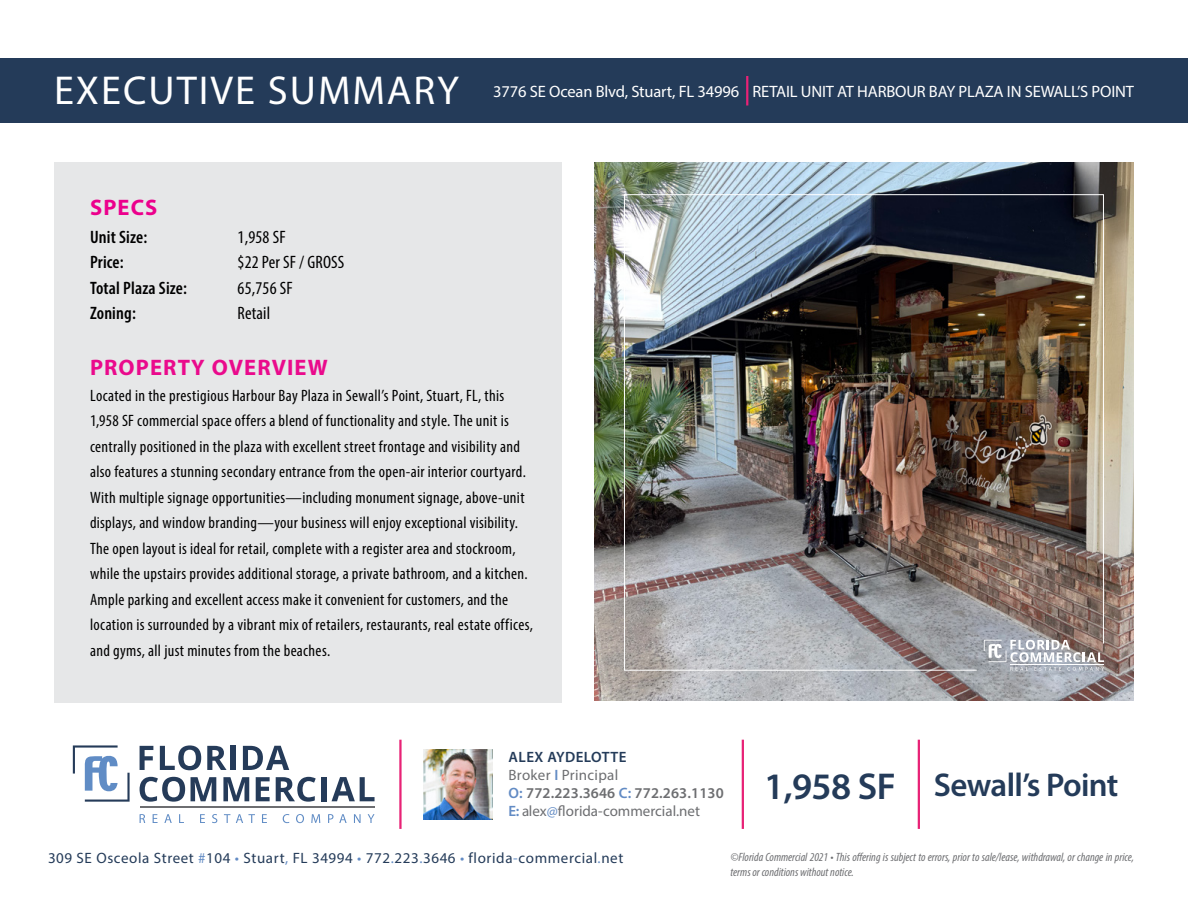
<style>
.page{position:relative;width:1188px;height:918px;background:#fff}
.page>*{position:absolute;margin:0;border:0;box-sizing:border-box;transform-origin:0 0}
.t1{font:40.5px "Myriad Pro";letter-spacing:.05em;color:#fff}
.t2{font:600 33px "Myriad Pro";letter-spacing:-.02em;color:#243b59}
.t3{font:700 22.5px "Myriad Pro";letter-spacing:.05em;color:#ea0a8c}
.t4{font:700 22.5px "Myriad Pro";letter-spacing:.05em;color:#ec008c}
.t5{font:600 condensed 18px/25.5px "Myriad Pro";letter-spacing:.01em;color:#000}
.t6{font:condensed 18px/25.5px "Myriad Pro";letter-spacing:.01em;color:#000}
.t7{font:condensed 16.5px/25.5px "Myriad Pro";letter-spacing:.02em;color:#000}
.t8{font:16.5px "Myriad Pro";letter-spacing:-.01em;color:#fff}
.t9{font:15px/18px "Myriad Pro";color:#6d6e71}
.t10{font:15px "Myriad Pro";letter-spacing:.04em;color:#243b59}
.t11{font:italic condensed 12px/15px "Myriad Pro";color:#6d6e71}
.s1{font-weight:600;color:#243b59}
.s2{font-weight:600;color:#628bc4}
.s3{font-weight:600}
.s4{color:#628bc4}
.s5{font-size:37.5px}
</style>
<div class="page">
<svg style="left:140px;top:746px;width:13px;height:24px"></svg>
<svg style="left:160px;top:745px;width:41px;height:25px"></svg>
<svg style="left:207px;top:746px;width:20px;height:24px"></svg>
<div style="left:231px;top:746px;width:5px;height:24px;background:#253b59"></div>
<svg style="left:243px;top:746px;width:46px;height:24px"></svg>
<svg style="left:140px;top:777px;width:45px;height:25px"></svg>
<svg style="left:191px;top:777px;width:25px;height:24px"></svg>
<svg style="left:223px;top:777px;width:26px;height:24px"></svg>
<svg style="left:256px;top:777px;width:14px;height:24px"></svg>
<svg style="left:276px;top:777px;width:40px;height:25px"></svg>
<div style="left:322px;top:777px;width:5px;height:24px;background:#253b59"></div>
<svg style="left:332px;top:777px;width:43px;height:24px"></svg>
<svg style="left:140px;top:814px;width:5px;height:9px"></svg>
<svg style="left:153px;top:814px;width:5px;height:9px"></svg>
<svg style="left:164px;top:814px;width:8px;height:9px"></svg>
<svg style="left:179px;top:814px;width:5px;height:9px"></svg>
<svg style="left:200px;top:814px;width:5px;height:9px"></svg>
<svg style="left:212px;top:814px;width:5px;height:9px"></svg>
<svg style="left:224px;top:814px;width:6px;height:9px"></svg>
<svg style="left:236px;top:814px;width:19px;height:9px"></svg>
<svg style="left:262px;top:814px;width:5px;height:9px"></svg>
<svg style="left:283px;top:814px;width:6px;height:9px"></svg>
<svg style="left:296px;top:814px;width:8px;height:9px"></svg>
<svg style="left:311px;top:814px;width:9px;height:9px"></svg>
<svg style="left:328px;top:814px;width:5px;height:9px"></svg>
<svg style="left:339px;top:814px;width:8px;height:9px"></svg>
<svg style="left:354px;top:814px;width:7px;height:9px"></svg>
<svg style="left:368px;top:814px;width:7px;height:9px"></svg>
<hr style="left:140px;top:807px;width:235px;height:1px;background:#6d6e71">
<svg style="left:73px;top:745px;width:57px;height:57px"></svg>
<hr style="left:399px;top:740px;width:3px;height:89px;background:#e82276">
<hr style="left:742px;top:740px;width:2px;height:89px;background:#e82276">
<hr style="left:918px;top:740px;width:2px;height:89px;background:#e82276">
<img style="left:424px;top:750px;width:68px;height:69px">
<img style="left:594px;top:162px;width:540px;height:538px">
<div style="left:0;top:58px;width:1188px;height:65px;background:#243b59"></div>
<hr style="left:746px;top:76px;width:2px;height:30px;background:#e82276">
<div style="left:54px;top:162px;width:508px;height:541px;background:#e6e7e8"></div>
<img style="left:623px;top:194px;width:481px;height:477px">
<h1 class="t1" style="left:54px;top:65px;width:406px">EXECUTIVE SUMMARY</h1>
<p class="t8" style="left:493px;top:81px;width:642px">3776 SE Ocean Blvd, Stuart, FL 34996 RETAIL UNIT AT HARBOUR BAY PLAZA IN SEWALL’S POINT</p>
<h3 class="t4" style="left:90px;top:193px;width:69px">SPECS</h3>
<p class="t5" style="left:90px;top:224px;width:99px">Unit Size:<br>Price:<br>Total Plaza Size:<br>Zoning:</p>
<p class="t6" style="left:238px;top:224px;width:108px">1,958 SF<br>$22 Per SF / GROSS<br>65,756 SF<br>Retail</p>
<h3 class="t3" style="left:90px;top:353px;width:239px">PROPERTY OVERVIEW</h3>
<p class="t7" style="left:90px;top:383px;width:444px">Located in the prestigious Harbour Bay Plaza in Sewall’s Point, Stuart, FL, this 1,958 SF commercial space offers a blend of functionality and style. The unit is centrally positioned in the plaza with excellent street frontage and visibility and also features a stunning secondary entrance from the open-air interior courtyard.<br>With multiple signage opportunities—including monument signage, above-unit displays, and window branding—your business will enjoy exceptional visibility.<br>The open layout is ideal for retail, complete with a register area and stockroom, while the upstairs provides additional storage, a private bathroom, and a kitchen.<br>Ample parking and excellent access make it convenient for customers, and the location is surrounded by a vibrant mix of retailers, restaurants, real estate offices, and gyms, all just minutes from the beaches.</p>
<p class="t9" style="left:509px;top:748px;width:217px"><span class="s1">ALEX AYDELOTTE<br></span>Broker <span class="s2">I</span> Principal<br><span class="s2">O:</span> <span class="s3">772.223.3646</span> <span class="s2">C:</span> <span class="s3">772.263.1130<br></span><span class="s2">E:</span> alex<span class="s4">@</span>florida-commercial.net</p>
<h2 class="t2" style="left:764px;top:764px;width:356px"><span class="s5">1,958 SF</span> Sewall’s Point</h2>
<p class="t10" style="left:48px;top:848px;width:577px">309 SE Osceola Street <span class="s4">#</span>104 <span class="s4">•</span> Stuart<span class="s4">,</span> FL 34994 <span class="s4">•</span> 772<span class="s4">.</span>223<span class="s4">.</span>3646 <span class="s4">•</span> florida<span class="s4">-</span>commercial<span class="s4">.</span>net</p>
<p class="t11" style="left:730px;top:849px;width:405px">©Florida Commercial 2021 • This offering is subject to errors, prior to sale/lease, withdrawal, or change in price, terms or conditions without notice.</p>
</div>
